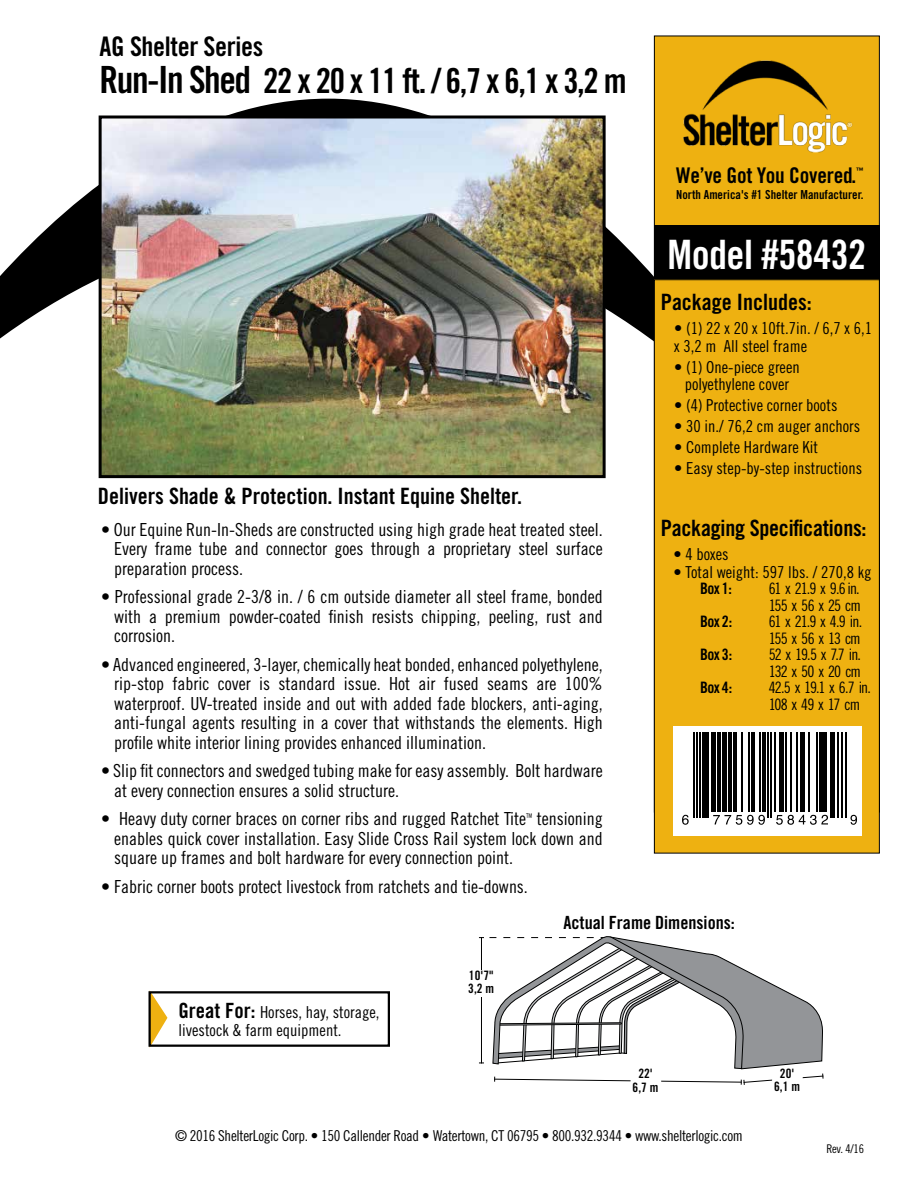
<style>
.page{position:relative;width:918px;height:1188px;background:#fff}
.page>*{position:absolute;margin:0;border:0;box-sizing:border-box;transform-origin:0 0}
.t1{font:40.5px "Trade Gothic Bold Cond Twenty";letter-spacing:-.015em;color:#fff}
.t2{font:34.5px "Trade Gothic Bold Cond Twenty";letter-spacing:-.04em;color:#000}
.t3{font:27px "Trade Gothic Bold Cond Twenty";letter-spacing:-.015em;color:#000}
.t4{font:22.5px "Trade Gothic Bold Cond Twenty";color:#000}
.t5{font:21.6px "Trade Gothic Bold Cond Twenty";letter-spacing:-.01em;color:#000}
.t6{font:18.15px "Trade Gothic Bold Cond Twenty";color:#000}
.t7{font:18px/19.5px "Trade Gothic Cond Eighteen";color:#000;text-align:justify}
.t8{font:16.5px/18px "Trade Gothic Cond Eighteen";color:#000}
.t9{font:15.75px/16.5px "Trade Gothic Cond Eighteen";letter-spacing:-.06em;color:#000}
.t10{font:15.75px "Trade Gothic Bold Cond Twenty";letter-spacing:-.035em;color:#000}
.t11{font:15px "Trade Gothic Cond Eighteen";letter-spacing:-.02em;color:#000}
.t12{font:12.9px/13px "Trade Gothic Bold Cond Twenty";color:#000;text-align:center}
.t13{font:12.45px "Trade Gothic Bold Cond Twenty";color:#000}
.t14{font:12px "Trade Gothic Cond Eighteen";color:#000}
.t15{font:7.5px "Trade Gothic Bold Cond Twenty";color:#000}
.s1{font-size:37.5px}
.s2{font-family:"Trade Gothic Bold Cond Twenty";font-size:21px}
</style>
<div class="page">
<div style="left:654px;top:36px;width:225px;height:776px;background:#eeb111"></div>
<svg style="left:0;top:99px;width:654px;height:273px"></svg>
<img style="left:684px;top:60px;width:169px;height:93px">
<div style="left:654px;top:225px;width:226px;height:55px;background:#000"></div>
<div style="left:654px;top:280px;width:225px;height:573px;background:#eeb111"></div>
<div style="left:654px;top:279px;width:226px;height:575px;border:1px solid #000"></div>
<img style="left:103px;top:120px;width:499px;height:354px">
<div style="left:99px;top:116px;width:507px;height:362px;border:3px solid #000"></div>
<div style="left:674px;top:726px;width:188px;height:110px;background:#fff"></div>
<svg style="left:682px;top:815px;width:7px;height:10px"></svg>
<hr style="left:693px;top:733px;width:2px;height:85px;background:#000">
<hr style="left:696px;top:733px;width:2px;height:85px;background:#000">
<hr style="left:699px;top:733px;width:2px;height:85px;background:#000">
<div style="left:703px;top:733px;width:6px;height:85px;background:#000"></div>
<div style="left:711px;top:733px;width:5px;height:79px;background:#000"></div>
<hr style="left:717px;top:733px;width:3px;height:79px;background:#000">
<div style="left:722px;top:733px;width:5px;height:79px;background:#000"></div>
<hr style="left:729px;top:733px;width:3px;height:79px;background:#000">
<hr style="left:733px;top:733px;width:4px;height:79px;background:#000">
<hr style="left:741px;top:733px;width:2px;height:79px;background:#000">
<hr style="left:748px;top:733px;width:2px;height:79px;background:#000">
<hr style="left:751px;top:733px;width:3px;height:79px;background:#000">
<svg style="left:713px;top:815px;width:52px;height:10px"></svg>
<hr style="left:759px;top:733px;width:2px;height:79px;background:#000">
<hr style="left:762px;top:733px;width:4px;height:79px;background:#000">
<hr style="left:767px;top:733px;width:2px;height:85px;background:#000">
<hr style="left:771px;top:733px;width:1px;height:85px;background:#000">
<hr style="left:774px;top:733px;width:1px;height:79px;background:#000">
<hr style="left:779px;top:733px;width:4px;height:79px;background:#000">
<hr style="left:785px;top:733px;width:2px;height:79px;background:#000">
<hr style="left:790px;top:733px;width:2px;height:79px;background:#000">
<hr style="left:796px;top:733px;width:2px;height:79px;background:#000">
<hr style="left:800px;top:733px;width:4px;height:79px;background:#000">
<hr style="left:808px;top:733px;width:1px;height:79px;background:#000">
<hr style="left:816px;top:733px;width:1px;height:79px;background:#000">
<svg style="left:776px;top:815px;width:52px;height:10px"></svg>
<hr style="left:819px;top:733px;width:3px;height:79px;background:#000">
<hr style="left:824px;top:733px;width:3px;height:79px;background:#000">
<div style="left:830px;top:733px;width:5px;height:85px;background:#000"></div>
<hr style="left:837px;top:733px;width:1px;height:85px;background:#000">
<hr style="left:842px;top:733px;width:1px;height:85px;background:#000">
<hr style="left:845px;top:733px;width:1px;height:85px;background:#000">
<svg style="left:851px;top:815px;width:6px;height:10px"></svg>
<svg style="left:479px;top:936px;width:345px;height:149px"></svg>
<svg style="left:151px;top:994px;width:16px;height:50px"></svg>
<div style="left:148px;top:991px;width:242px;height:56px;border:2px solid #000"></div>
<h3 class="t3" style="left:100px;top:30px;width:165px">AG Shelter Series</h3>
<h2 class="t2" style="left:100px;top:60px;width:529px"><span class="s1">Run-In Shed</span> 22 x 20 x 11 ft. / 6,7 x 6,1 x 3,2 m</h2>
<p class="t4" style="left:98px;top:483px;width:426px">Delivers Shade &amp; Protection. Instant Equine Shelter.</p>
<p class="t7" style="left:114px;top:520px;width:490px;text-indent:-13px">• Our Equine Run-In-Sheds are constructed using high grade heat treated steel.<br>Every frame tube and connector goes through a proprietary steel surface preparation process.</p>
<p class="t7" style="left:114px;top:587px;width:490px;text-indent:-13px">• Professional grade 2-3/8 in. / 6 cm outside diameter all steel frame, bonded with a premium powder-coated finish resists chipping, peeling, rust and corrosion.</p>
<p class="t7" style="left:114px;top:655px;width:490px;text-indent:-13px">• Advanced engineered, 3-layer, chemically heat bonded, enhanced polyethylene, rip-stop fabric cover is standard issue. Hot air fused seams are 100% waterproof. UV-treated inside and out with added fade blockers, anti-aging, anti-fungal agents resulting in a cover that withstands the elements. High profile white interior lining provides enhanced illumination.</p>
<p class="t7" style="left:114px;top:761px;width:490px;text-indent:-13px">• Slip fit connectors and swedged tubing make for easy assembly. Bolt hardware at every connection ensures a solid structure.</p>
<p class="t7" style="left:114px;top:809px;width:490px;text-indent:-13px">• Heavy duty corner braces on corner ribs and rugged Ratchet Tite<sup>™</sup> tensioning enables quick cover installation. Easy Slide Cross Rail system lock down and square up frames and bolt hardware for every connection point.</p>
<p class="t7" style="left:101px;top:877px;width:428px">• Fabric corner boots protect livestock from ratchets and tie-downs.</p>
<p class="t5" style="left:676px;top:163px;width:182px">We’ve Got You Covered.</p>
<p class="t15" style="left:856px;top:165px;width:9px">™</p>
<p class="t13" style="left:676px;top:187px;width:189px">North America's #1 Shelter Manufacturer.</p>
<h1 class="t1" style="left:668px;top:229px;width:200px">Model #58432</h1>
<p class="t4" style="left:661px;top:288px;width:153px">Package Includes:</p>
<p class="t8" style="left:674px;top:319px;width:199px">• (1) 22 x 20 x 10ft.7in. / 6,7 x 6,1 x 3,2 m All steel frame</p>
<p class="t8" style="left:674px;top:359px;width:127px;line-height:16.5px;text-align:center">• (1) One-piece green polyethylene cover</p>
<p class="t8" style="left:674px;top:396px;width:165px">• (4) Protective corner boots</p>
<p class="t8" style="left:674px;top:417px;width:187px">• 30 in./ 76,2 cm auger anchors</p>
<p class="t8" style="left:674px;top:438px;width:145px">• Complete Hardware Kit</p>
<p class="t8" style="left:674px;top:459px;width:189px">• Easy step-by-step instructions</p>
<p class="t4" style="left:661px;top:514px;width:207px">Packaging Specifications:</p>
<p class="t8" style="left:674px;top:545px;width:56px">• 4 boxes</p>
<p class="t8" style="left:674px;top:563px;width:199px">• Total weight: 597 lbs. / 270,8 kg</p>
<p class="t10" style="left:700px;top:579px;width:33px">Box 1:</p>
<p class="t9" style="left:769px;top:580px;width:94px">61 x 21.9 x 9.6 in.<br>155 x 56 x 25 cm</p>
<p class="t10" style="left:700px;top:612px;width:34px">Box 2:</p>
<p class="t9" style="left:769px;top:613px;width:95px">61 x 21.9 x 4.9 in.<br>155 x 56 x 13 cm</p>
<p class="t10" style="left:700px;top:645px;width:34px">Box 3:</p>
<p class="t9" style="left:769px;top:646px;width:94px">52 x 19.5 x 7.7 in.<br>132 x 50 x 20 cm</p>
<p class="t10" style="left:700px;top:678px;width:34px">Box 4:</p>
<p class="t9" style="left:769px;top:679px;width:104px">42.5 x 19.1 x 6.7 in.<br>108 x 49 x 17 cm</p>
<p class="t8" style="left:178px;top:1003px;width:203px"><span class="s2">Great For:</span> Horses, hay, storage, livestock &amp; farm equipment.</p>
<p class="t12" style="left:468px;top:968px;width:27px;text-align:left">10'7"<br>3,2 m</p>
<p class="t6" style="left:564px;top:911px;width:173px">Actual Frame Dimensions:</p>
<p class="t12" style="left:633px;top:1067px;width:27px">22'<br>6,7 m</p>
<p class="t12" style="left:774px;top:1066px;width:27px">20'<br>6,1 m</p>
<p class="t11" style="left:175px;top:1126px;width:569px">© 2016 ShelterLogic Corp. • 150 Callender Road • Watertown, CT 06795 • 800.932.9344 • www.shelterlogic.com</p>
<p class="t14" style="left:826px;top:1141px;width:39px">Rev. 4/16</p>
</div>
